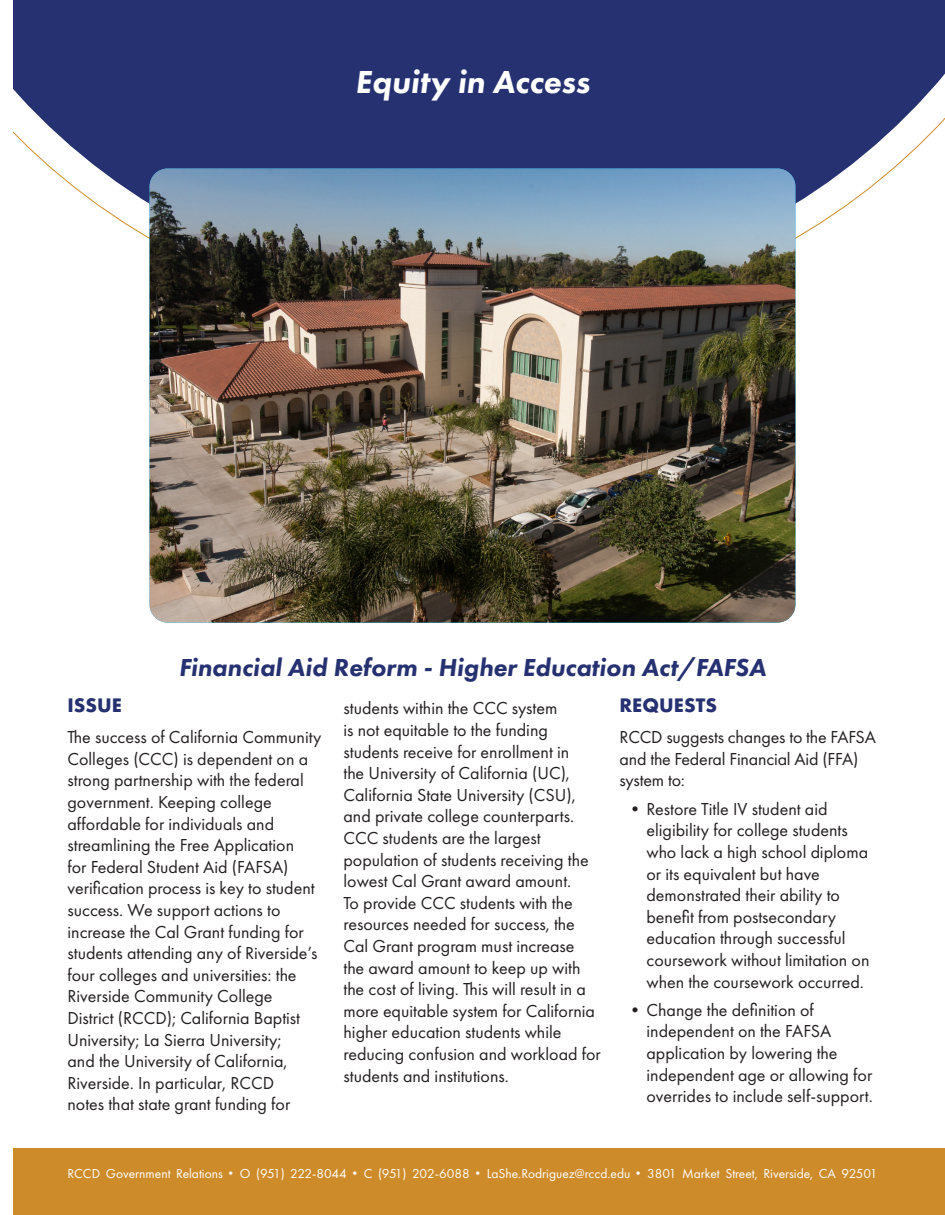
<style>
.page{position:relative;width:945px;height:1215px;background:#fff}
.page>*{position:absolute;margin:0;border:0;box-sizing:border-box;transform-origin:0 0}
.RIGHT_TITLE{font:italic 800 33px "Futura PT";color:#fff}
.PARAGRAPH_B{font:italic 800 25.5px "Futura PT";color:#253170}
.PARAGRAPH_B-2{font:18px/21.6px "Futura PT";color:#231f20}
.PARAGRAPH_B-3{font:700 18px "Futura";color:#253170}
.PARAGRAPH_B-4{font:13.5px "Futura PT";color:#fff}
.s1{font-family:"Arial"}
</style>
<div class="page">
<svg style="left:14px;top:0;width:931px;height:325px"></svg>
<div style="left:14px;top:1148px;width:931px;height:67px;background:#cd8b2a"></div>
<img style="left:150px;top:168px;width:645px;height:455px">
<p class="RIGHT_TITLE" style="left:355px;top:61px;width:236px">Equity in Access</p>
<p class="PARAGRAPH_B" style="left:179px;top:652px;width:589px">Financial Aid Reform - Higher Education Act/FAFSA</p>
<p class="PARAGRAPH_B-3" style="left:68px;top:692px;width:56px">ISSUE</p>
<p class="PARAGRAPH_B-2" style="left:68px;top:726px;width:255px">The success of California Community Colleges (CCC) is dependent on a strong partnership with the federal government. Keeping college affordable for individuals and streamlining the Free Application<br>for Federal Student Aid (FAFSA) verification process is key to student success. We support actions to increase the Cal Grant funding for students attending any of Riverside’s four colleges and universities: the Riverside Community College District (RCCD); California Baptist University; La Sierra University;<br>and the University of California, Riverside. In particular, RCCD<br>notes that state grant funding for</p>
<p class="PARAGRAPH_B-2" style="left:343px;top:698px;width:259px">students within the CCC system<br>is not equitable to the funding students receive for enrollment in<br>the University of California (UC), California State University (CSU), and private college counterparts.<br>CCC students are the largest population of students receiving the lowest Cal Grant award amount.<br>To provide CCC students with the resources needed for success, the Cal Grant program must increase<br>the award amount to keep up with the cost of living. This will result in a more equitable system for California higher education students while reducing confusion and workload for students and institutions.</p>
<p class="PARAGRAPH_B-3" style="left:619px;top:692px;width:99px">REQUESTS</p>
<p class="PARAGRAPH_B-2" style="left:619px;top:726px;width:258px">RCCD suggests changes to the FAFSA and the Federal Financial Aid (FFA) system to:</p>
<p class="PARAGRAPH_B-2" style="left:646px;top:798px;width:225px;text-indent:-20px">•Restore Title IV student aid eligibility for college students who lack a high school diploma or its equivalent but have demonstrated their ability to benefit from postsecondary education through successful coursework without limitation on when the coursework occurred.</p>
<p class="PARAGRAPH_B-2" style="left:646px;top:999px;width:228px;text-indent:-20px">•Change the definition of independent on the FAFSA application by lowering the independent age or allowing for overrides to include self-support.</p>
<p class="PARAGRAPH_B-4" style="left:68px;top:1165px;width:812px">RCCD Government Relations <span class="s1">•</span> O (951) 222-8044 <span class="s1">•</span> C (951) 202-6088 <span class="s1">•</span> LaShe.Rodriguez@rccd.edu <span class="s1">•</span> 3801 Market Street, Riverside, CA 92501</p>
</div>
